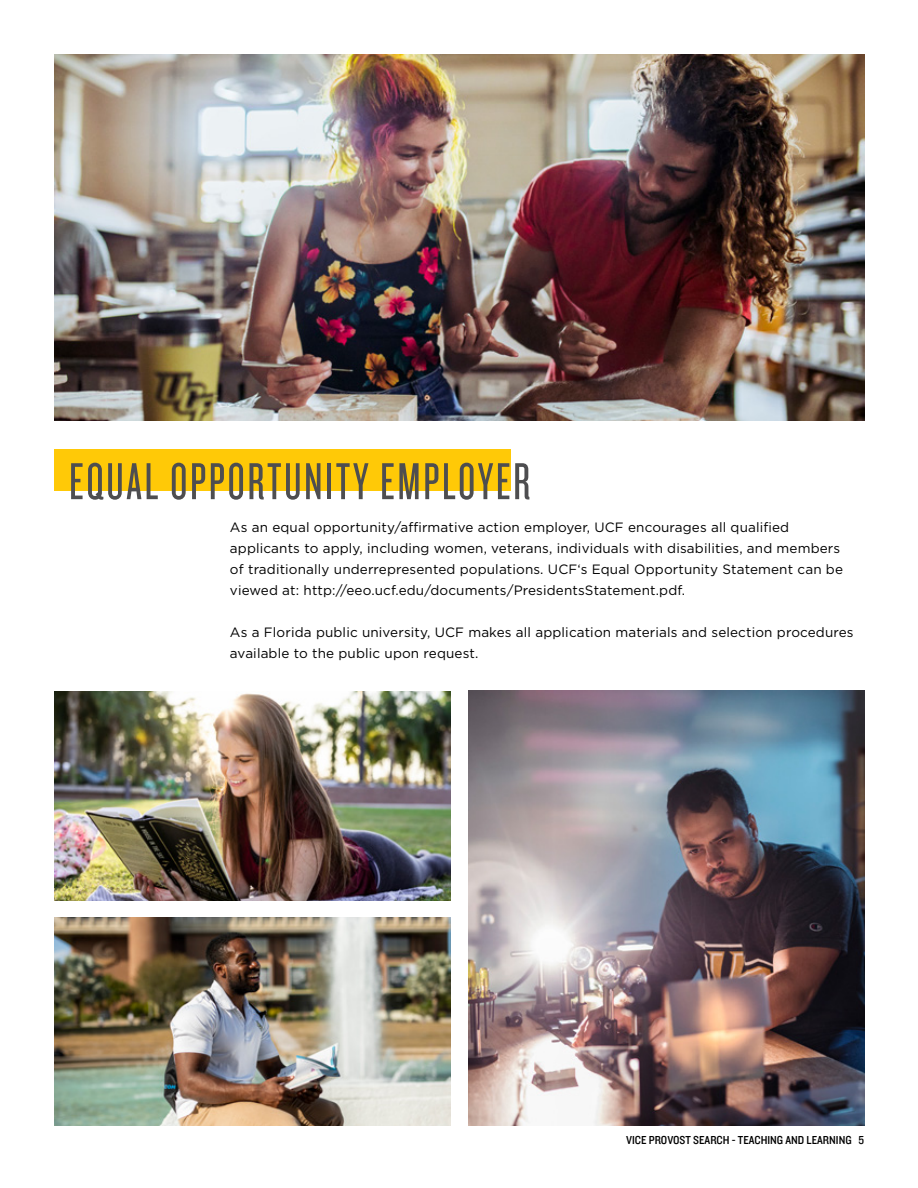
<style>
.page{position:relative;width:918px;height:1188px;background:#fff}
.page>*{position:absolute;margin:0;border:0;box-sizing:border-box;transform-origin:0 0}
.t1{font:54px "Knockout HTF27 Junior Bantamwt";letter-spacing:.05em;color:#4e4e50}
.t2{font:13.5px/21px "Gotham";letter-spacing:.01em;color:#000}
.t3{font:12px "Knockout 30 Junior Welterwt";color:#000}
</style>
<div class="page">
<img style="left:55px;top:54px;width:810px;height:366px">
<div style="left:54px;top:450px;width:457px;height:41px;background:#ffc907"></div>
<img style="left:55px;top:692px;width:396px;height:208px">
<img style="left:55px;top:917px;width:396px;height:209px">
<img style="left:469px;top:690px;width:396px;height:436px">
<h1 class="t1" style="left:69px;top:455px;width:463px">EQUAL OPPORTUNITY EMPLOYER</h1>
<p class="t2" style="left:230px;top:516px;width:615px">As an equal opportunity/affirmative action employer, UCF encourages all qualified applicants to apply, including women, veterans, individuals with disabilities, and members of traditionally underrepresented populations. UCF‘s Equal Opportunity Statement can be viewed at: http://eeo.ucf.edu/documents/PresidentsStatement.pdf.</p>
<p class="t2" style="left:230px;top:621px;width:625px">As a Florida public university, UCF makes all application materials and selection procedures available to the public upon request.</p>
<p class="t3" style="left:626px;top:1132px;width:239px">VICE PROVOST SEARCH - TEACHING AND LEARNING 5</p>
</div>
